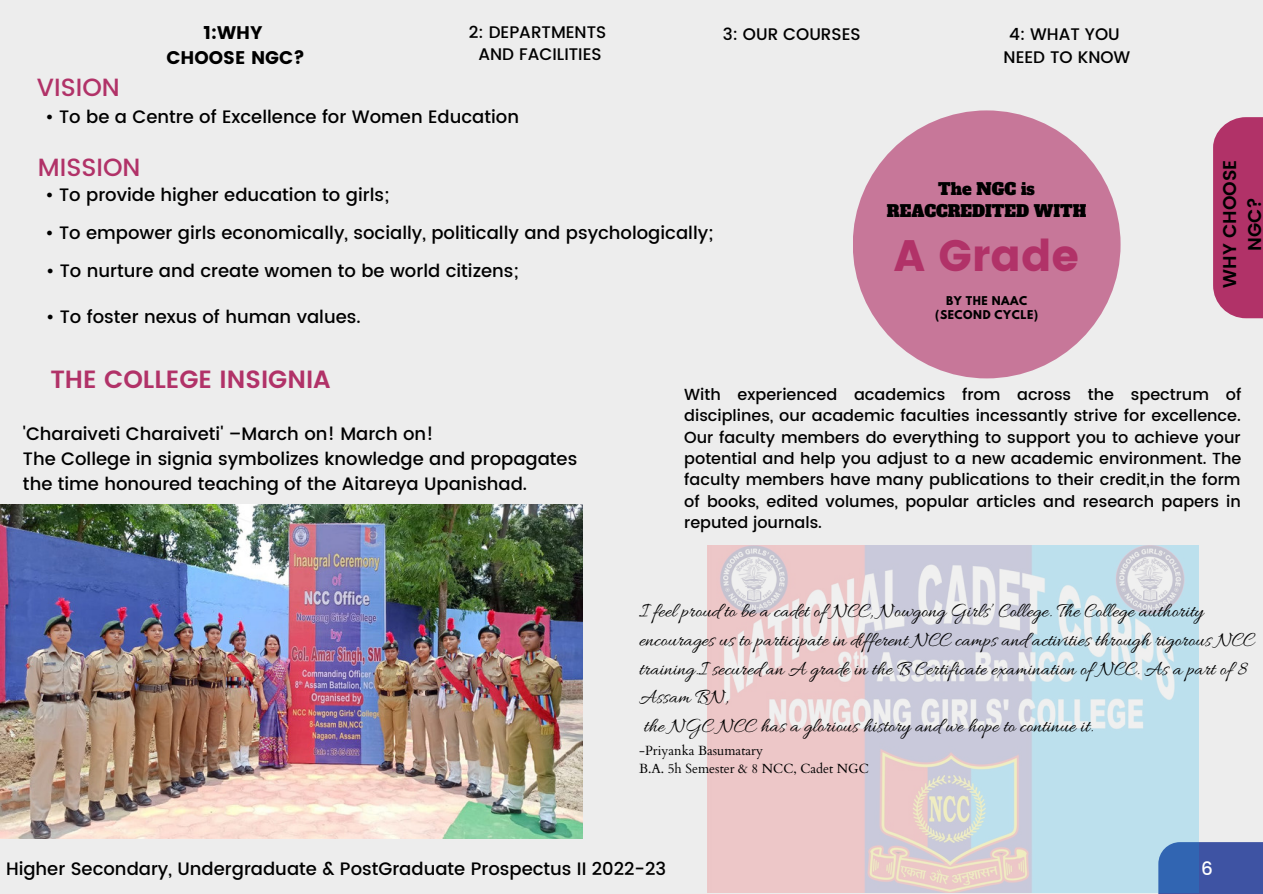
<style>
.page{position:relative;width:1263px;height:894px;background:#fff}
.page>*{position:absolute;margin:0;border:0;box-sizing:border-box;transform-origin:0 0}
.t1{font:43.8px "Poppins";color:#b13268}
.t2{font:600 24.9px "Poppins";color:#b13268}
.t3{font:500 24.9px "Poppins";color:#b13268}
.t4{font:20.7px/28.7px "Allura";color:#000}
.t5{font:600 18.45px/24.8px "Poppins";color:#000;text-align:center}
.t6{font:500 18.45px "Poppins";color:#fff}
.t7{font:18.3px/24.8px "Poppins";color:#000;text-align:center}
.t8{font:500 18px/25.2px "Poppins";color:#000}
.t9{font:500 16.8px/22.5px "Poppins";color:#000;text-align:center}
.t10{font:16.2px/22.5px "Alfa Slab One";color:#000;text-align:center}
.t11{font:500 16.05px/21.3px "Poppins";color:#000;text-align:justify}
.t12{font:13.2px/17.7px "Cardo";color:#000}
.t13{font:700 10.8px/13.4px "League Spartan";letter-spacing:.05em;color:#000;text-align:center}
</style>
<div class="page">
<div style="left:0;top:0;width:1263px;height:893px;background:#ededed"></div>
<div style="left:853px;top:110px;width:267px;height:268px;background:#c77799;border-radius:50%"></div>
<div style="left:1213px;top:117px;width:50px;height:201px;background:#b13268"></div>
<div style="left:1158px;top:841px;width:105px;height:52px;background:#3e53a3"></div>
<img style="left:707px;top:545px;width:492px;height:347px">
<img style="left:0;top:504px;width:583px;height:334px">
<h2 class="t3" style="left:37px;top:72px;width:84px">VISION</h2>
<p class="t7" style="left:167px;top:20px;width:140px">1:WHY<br>CHOOSE NGC?</p>
<p class="t9" style="left:469px;top:21px;width:139px">2: DEPARTMENTS<br>AND FACILITIES</p>
<p class="t9" style="left:723px;top:23px;width:139px">3: OUR COURSES</p>
<p class="t9" style="left:1003px;top:23px;width:128px">4: WHAT YOU<br>NEED TO KNOW</p>
<p class="t8" style="left:45px;top:104px;width:475px">• To be a Centre of Excellence for Women Education</p>
<h2 class="t3" style="left:38px;top:152px;width:104px">MISSION</h2>
<p class="t8" style="left:45px;top:182px;width:346px">• To provide higher education to girls;</p>
<p class="t8" style="left:45px;top:220px;width:670px">• To empower girls economically, socially, politically and psychologically;</p>
<p class="t8" style="left:46px;top:258px;width:474px">• To nurture and create women to be world citizens;</p>
<p class="t8" style="left:46px;top:304px;width:316px">• To foster nexus of human values.</p>
<p class="t10" style="left:887px;top:178px;width:201px">The NGC is<br>REACCREDITED WITH</p>
<h1 class="t1" style="left:894px;top:230px;width:187px">A Grade</h1>
<p class="t13" style="left:935px;top:296px;width:104px">BY THE NAAC (SECOND CYCLE)</p>
<p class="t5" style="left:1217px;top:288px;width:130px;rotate:-90deg">WHY CHOOSE<br>NGC?</p>
<h2 class="t2" style="left:50px;top:365px;width:282px">THE COLLEGE INSIGNIA</h2>
<p class="t8" style="left:23px;top:421px;width:556px">'Charaiveti Charaiveti' –March on! March on!<br>The College in signia symbolizes knowledge and propagates the time honoured teaching of the Aitareya Upanishad.</p>
<p class="t11" style="left:684px;top:383px;width:559px">With experienced academics from across the spectrum of disciplines, our academic faculties incessantly strive for excellence.<br>Our faculty members do everything to support you to achieve your potential and help you adjust to a new academic environment. The faculty members have many publications to their credit,in the form of books, edited volumes, popular articles and research papers in reputed journals.</p>
<p class="t4" style="left:639px;top:598px;width:616px">I feel proud to be a cadet of NCC, Nowgong Girls’ College. The College authority encourages us to participate in different NCC camps and activities through rigorous NCC training.I secured an A grade in the B Certificate examination of NCC. As a part of 8<br>Assam BN,<br>the NGC NCC has a glorious history and we hope to continue it.</p>
<p class="t12" style="left:639px;top:742px;width:231px">-Priyanka Basumatary<br>B.A. 5h Semester &amp; 8 NCC, Cadet NGC</p>
<p class="t8" style="left:6px;top:855px;width:662px">Higher Secondary, Undergraduate &amp; PostGraduate Prospectus II 2022-23</p>
<p class="t6" style="left:1201px;top:857px;width:13px">6</p>
</div>
